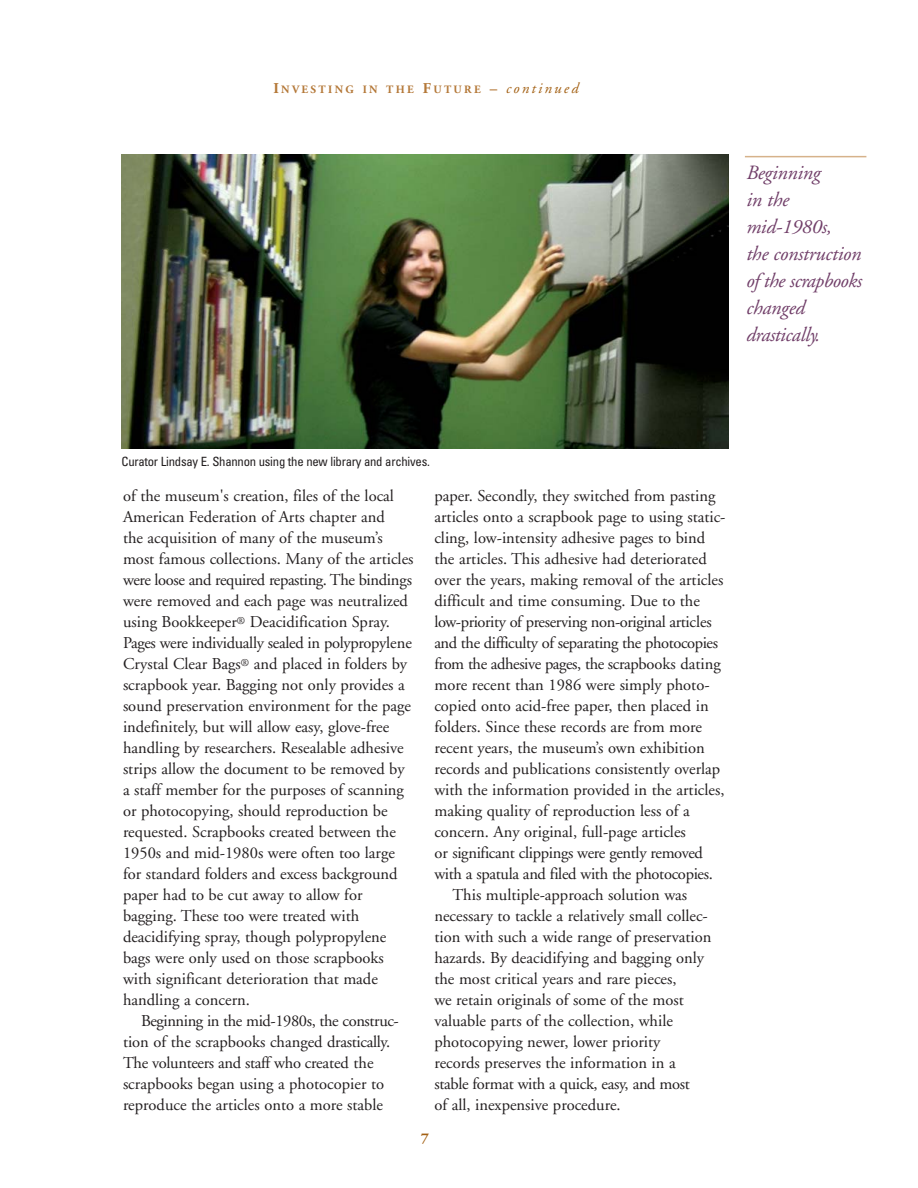
<style>
.page{position:relative;width:918px;height:1188px;background:#fff}
.page>*{position:absolute;margin:0;border:0;box-sizing:border-box;transform-origin:0 0}
.t1{font:italic 20.25px/27px "Adobe Garamond";letter-spacing:-.01em;color:#713f69}
.t2{font:16.5px/21px "Adobe Garamond";color:#231f20}
.t3{font:16.5px "Adobe Garamond";letter-spacing:-.025em;color:#231f20}
.t4{font:16.5px "Adobe Garamond";letter-spacing:-.02em;color:#231f20}
.t5{font:700 15px "Adobe Garamond";color:#a36013}
.t6{font:condensed 12.75px "Univers";letter-spacing:-.02em;color:#231f20}
.t7{font:700 11.25px "Adobe Garamond";letter-spacing:.21em;color:#b47838}
.s1{font-size:15px}
.s2{font-weight:400;font-style:italic;font-size:15px;color:#a36013}
</style>
<div class="page">
<svg style="left:121px;top:167px;width:1px;height:70px"></svg>
<img style="left:122px;top:154px;width:607px;height:294px">
<hr style="left:745px;top:156px;width:121px;height:1px;background:#d6b28b">
<p class="t7" style="left:273px;top:85px;width:307px"><span class="s1">I</span>NVESTING IN THE <span class="s1">F</span>UTURE <span class="s1">–</span> <span class="s2">continued</span></p>
<p class="t1" style="left:746px;top:161px;width:117px">Beginning<br>in the mid-1980s,<br>the construction of the scrapbooks changed drastically.</p>
<p class="t6" style="left:122px;top:457px;width:310px">Curator Lindsay E. Shannon using the new library and archives.</p>
<p class="t2" style="left:123px;top:487px;width:292px">of the museum's creation, files of the local American Federation of Arts chapter and<br>the acquisition of many of the museum’s most famous collections. Many of the articles were loose and required repasting. The bindings were removed and each page was neutralized using Bookkeeper<sup>®</sup> Deacidification Spray.<br>Pages were individually sealed in polypropylene Crystal Clear Bags<sup>®</sup> and placed in folders by scrapbook year. Bagging not only provides a sound preservation environment for the page indefinitely, but will allow easy, glove-free handling by researchers. Resealable adhesive strips allow the document to be removed by a staff member for the purposes of scanning or photocopying, should reproduction be requested. Scrapbooks created between the 1950s and mid-1980s were often too large for standard folders and excess background paper had to be cut away to allow for bagging. These too were treated with deacidifying spray, though polypropylene bags were only used on those scrapbooks with significant deterioration that made handling a concern.</p>
<p class="t2" style="left:123px;top:1012px;width:277px;text-indent:18px">Beginning in the mid-1980s, the construc&shy;tion of the scrapbooks changed drastically.<br>The volunteers and staff who created the scrapbooks began using a photocopier to reproduce the articles onto a more stable</p>
<p class="t2" style="left:434px;top:487px;width:283px">paper. Secondly, they switched from pasting</p>
<p class="t2" style="left:434px;top:508px;width:293px">articles onto a scrapbook page to using static-</p>
<p class="t2" style="left:434px;top:529px;width:272px">cling, low-intensity adhesive pages to bind</p>
<p class="t2" style="left:434px;top:550px;width:274px">the articles. This adhesive had deteriorated</p>
<p class="t2" style="left:434px;top:571px;width:291px">over the years, making removal of the articles</p>
<p class="t2" style="left:434px;top:592px;width:267px">difficult and time consuming. Due to the</p>
<p class="t3" style="left:434px;top:615px;width:279px">low-priority of preserving non-original articles</p>
<p class="t3" style="left:434px;top:636px;width:285px">and the difficulty of separating the photocopies</p>
<p class="t3" style="left:434px;top:657px;width:288px">from the adhesive pages, the scrapbooks dating</p>
<p class="t2" style="left:434px;top:676px;width:277px">more recent than 1986 were simply photo-</p>
<p class="t2" style="left:434px;top:697px;width:276px">copied onto acid-free paper, then placed in</p>
<p class="t2" style="left:434px;top:718px;width:269px">folders. Since these records are from more</p>
<p class="t2" style="left:434px;top:739px;width:272px">recent years, the museum’s own exhibition</p>
<p class="t2" style="left:434px;top:760px;width:287px">records and publications consistently overlap</p>
<p class="t2" style="left:434px;top:781px;width:292px">with the information provided in the articles,</p>
<p class="t2" style="left:434px;top:802px;width:257px">making quality of reproduction less of a</p>
<p class="t2" style="left:434px;top:823px;width:253px">concern. Any original, full-page articles</p>
<p class="t4" style="left:434px;top:846px;width:270px">or significant clippings were gently removed</p>
<p class="t4" style="left:434px;top:867px;width:280px">with a spatula and filed with the photocopies.</p>
<p class="t2" style="left:452px;top:886px;width:236px">This multiple-approach solution was</p>
<p class="t2" style="left:434px;top:907px;width:275px">necessary to tackle a relatively small collec-</p>
<p class="t2" style="left:434px;top:928px;width:279px">tion with such a wide range of preservation</p>
<p class="t2" style="left:434px;top:949px;width:271px">hazards. By deacidifying and bagging only</p>
<p class="t2" style="left:434px;top:970px;width:244px">the most critical years and rare pieces,</p>
<p class="t2" style="left:434px;top:991px;width:251px">we retain originals of some of the most</p>
<p class="t2" style="left:434px;top:1012px;width:240px">valuable parts of the collection, while</p>
<p class="t2" style="left:434px;top:1033px;width:228px">photocopying newer, lower priority</p>
<p class="t2" style="left:434px;top:1054px;width:243px">records preserves the information in a</p>
<p class="t4" style="left:434px;top:1077px;width:257px">stable format with a quick, easy, and most</p>
<p class="t2" style="left:434px;top:1096px;width:188px">of all, inexpensive procedure.</p>
<p class="t5" style="left:421px;top:1133px;width:9px">7</p>
</div>
